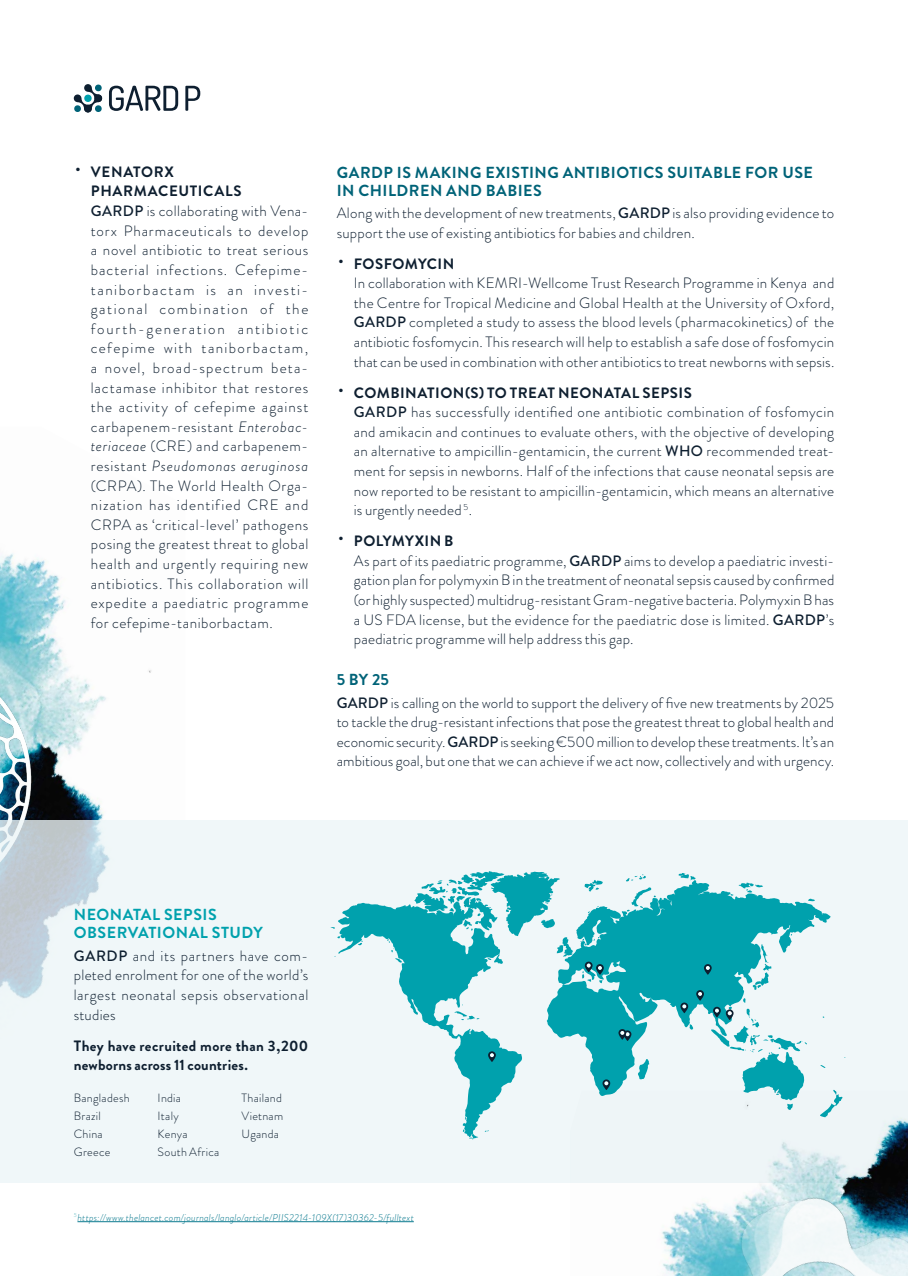
<style>
.page{position:relative;width:908px;height:1276px;background:#fff}
.page>*{position:absolute;margin:0;border:0;box-sizing:border-box;transform-origin:0 0}
.t1{font:700 16px/18px "Brandon Grotesque";letter-spacing:.03em;color:#006378}
.t2{font:700 16px/18px "Brandon Grotesque";letter-spacing:.03em;color:#00a1ad}
.t3{font:300 15px/19.6px "Brandon Grotesque";letter-spacing:.02em;color:#0e1f30}
.t4{font:300 15px/19.6px "Brandon Grotesque";letter-spacing:.055em;color:#0e1f30}
.t5{font:700 15px/19.6px "Brandon Grotesque";letter-spacing:.015em;color:#0e1f30}
.t6{font:300 12px/18px "Brandon Grotesque";letter-spacing:.02em;color:#0e1f30}
.t7{font:italic 300 10px "Brandon Grotesque";letter-spacing:.02em;color:#0b7a8f}
.s1{font-size:24px}
.s2{font-weight:700}
.s3{font-weight:500}
.s4{font-style:italic}
</style>
<div class="page">
<svg style="left:73px;top:84px;width:29px;height:28px"></svg>
<svg style="left:109px;top:86px;width:69px;height:25px"></svg>
<svg style="left:185px;top:86px;width:15px;height:25px"></svg>
<img style="left:0;top:553px;width:152px;height:266px">
<img style="left:0;top:638px;width:45px;height:181px">
<div style="left:0;top:819px;width:907px;height:363px;background:#edf6f8"></div>
<hr style="left:77px;top:1221px;width:336px;height:1px;background:#0b7a8f">
<svg style="left:573px;top:880px;width:257px;height:210px;fill:#00a1ad"></svg>
<svg style="left:637px;top:1058px;width:12px;height:22px"></svg>
<svg style="left:688px;top:1024px;width:4px;height:6px"></svg>
<svg style="left:752px;top:944px;width:19px;height:45px"></svg>
<svg style="left:593px;top:937px;width:6px;height:4px"></svg>
<svg style="left:580px;top:938px;width:6px;height:8px"></svg>
<svg style="left:625px;top:874px;width:20px;height:7px"></svg>
<svg style="left:626px;top:887px;width:30px;height:24px"></svg>
<svg style="left:584px;top:880px;width:18px;height:12px"></svg>
<svg style="left:807px;top:898px;width:7px;height:3px"></svg>
<svg style="left:820px;top:1065px;width:5px;height:3px"></svg>
<svg style="left:729px;top:882px;width:33px;height:14px"></svg>
<svg style="left:678px;top:873px;width:17px;height:7px"></svg>
<svg style="left:696px;top:990px;width:7px;height:10px"></svg>
<svg style="left:710px;top:998px;width:96px;height:92px"></svg>
<svg style="left:703px;top:964px;width:8px;height:10px"></svg>
<svg style="left:330px;top:871px;width:243px;height:268px"></svg>
<svg style="left:581px;top:961px;width:22px;height:22px"></svg>
<svg style="left:680px;top:1002px;width:8px;height:11px"></svg>
<svg style="left:602px;top:1079px;width:8px;height:11px"></svg>
<svg style="left:618px;top:1029px;width:13px;height:12px"></svg>
<img style="left:570px;top:1090px;width:273px;height:93px">
<img style="left:639px;top:1113px;width:268px;height:163px">
<p class="t4" style="left:91px;top:162px;width:219px;text-indent:-17px"><span class="s1">•</span> <span class="s2">VENATORX<br>PHARMACEUTICALS<br></span><span class="s3">GARDP</span> is collaborating with Vena&shy;torx Pharmaceuticals to develop a novel antibiotic to treat serious bacterial infections. Cefepime&shy;taniborbactam is an investi&shy;gational combination of the fourth-generation antibiotic cefepime with taniborbactam, a novel, broad-spectrum beta&shy;lactamase inhibitor that restores the activity of cefepime against carbapenem-resistant <span class="s4">Enterobac&shy;teriaceae</span> (CRE) and carbapenem&shy;resistant <span class="s4">Pseudomonas aeruginosa </span>(CRPA). The World Health Orga&shy;nization has identified CRE and<br>CRPA as ‘critical-level’ pathogens posing the greatest threat to global health and urgently requiring new antibiotics. This collaboration will expedite a paediatric programme for cefepime-taniborbactam.</p>
<p class="t1" style="left:336px;top:163px;width:477px">GARDP IS MAKING EXISTING ANTIBIOTICS SUITABLE FOR USE<br>IN CHILDREN AND BABIES</p>
<p class="t3" style="left:336px;top:203px;width:498px">Along with the development of new treatments, <span class="s3">GARDP</span> is also providing evidence to support the use of existing antibiotics for babies and children.</p>
<p class="t3" style="left:353px;top:254px;width:482px;text-indent:-17px"><span class="s1">•</span> <span class="s2">FOSFOMYCIN<br></span>In collaboration with KEMRI-Wellcome Trust Research Programme in Kenya and the Centre for Tropical Medicine and Global Health at the University of Oxford, <span class="s3">GARDP</span> completed a study to assess the blood levels (pharmacokinetics) of the antibiotic fosfomycin. This research will help to establish a safe dose of fosfomycin that can be used in combination with other antibiotics to treat newborns with sepsis.</p>
<p class="t3" style="left:353px;top:383px;width:482px;text-indent:-17px"><span class="s1">•</span> <span class="s2">COMBINATION(S) TO TREAT NEONATAL SEPSIS<br></span><span class="s3">GARDP</span> has successfully identified one antibiotic combination of fosfomycin and amikacin and continues to evaluate others, with the objective of developing an alternative to ampicillin-gentamicin, the current <span class="s3">WHO</span> recommended treat&shy;ment for sepsis in newborns. Half of the infections that cause neonatal sepsis are now reported to be resistant to ampicillin-gentamicin, which means an alternative is urgently needed <sup>5</sup>.</p>
<p class="t3" style="left:353px;top:531px;width:482px;text-indent:-17px"><span class="s1">•</span> <span class="s2">POLYMYXIN B<br></span>As part of its paediatric programme, <span class="s3">GARDP</span> aims to develop a paediatric investi&shy;gation plan for polymyxin B in the treatment of neonatal sepsis caused by confirmed (or highly suspected) multidrug-resistant Gram-negative bacteria. Polymyxin B has a US FDA license, but the evidence for the paediatric dose is limited. <span class="s3">GARDP</span>’s paediatric programme will help address this gap.</p>
<p class="t1" style="left:336px;top:671px;width:54px">5 BY 25</p>
<p class="t3" style="left:336px;top:692px;width:499px;text-align:justify"><span class="s3">GARDP</span> is calling on the world to support the delivery of five new treatments by 2025 to tackle the drug-resistant infections that pose the greatest threat to global health and economic security. <span class="s3">GARDP</span> is seeking €500 million to develop these treatments. It’s an ambitious goal, but one that we can achieve if we act now, collectively and with urgency.</p>
<p class="t2" style="left:74px;top:906px;width:190px">NEONATAL SEPSIS<br>OBSERVATIONAL STUDY</p>
<p class="t3" style="left:74px;top:946px;width:236px;text-align:justify"><span class="s3">GARDP</span> and its partners have com&shy;pleted enrolment for one of the world’s largest neonatal sepsis observational studies</p>
<p class="t5" style="left:74px;top:1035px;width:236px">They have recruited more than 3,200 newborns across 11 countries.</p>
<p class="t6" style="left:74px;top:1088px;width:57px">Bangladesh<br>Brazil<br>China<br>Greece</p>
<p class="t6" style="left:157px;top:1088px;width:63px">India<br>Italy<br>Kenya<br>South Africa</p>
<p class="t6" style="left:241px;top:1088px;width:43px;text-align:justify">Thailand Vietnam Uganda</p>
<p class="t7" style="left:74px;top:1210px;width:341px"><sup>5</sup>https://www.thelancet.com/journals/langlo/article/PIIS2214-109X(17)30362-5/fulltext</p>
</div>
